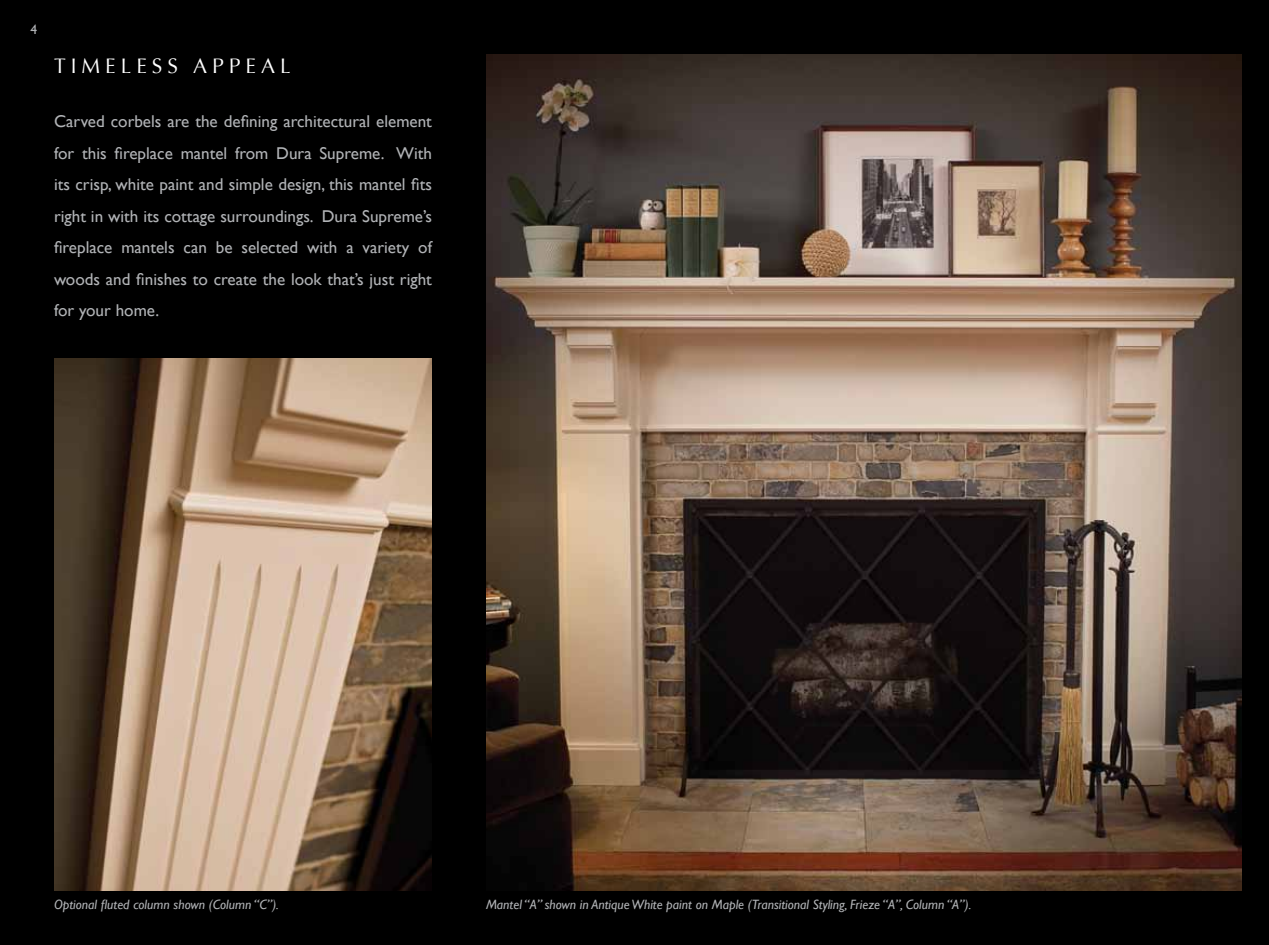
<style>
.page{position:relative;width:1269px;height:945px;background:#000}
.page>*{position:absolute;margin:0;border:0;box-sizing:border-box;transform-origin:0 0}
.t1{font:21px "Optima";letter-spacing:.24em;color:#fff}
.t2{font:17.1px/31.5px "Gill Sans";color:#b1b3b6;text-align:justify}
.t3{font:italic 13.5px "Gill Sans";color:#b1b3b6}
.t4{font:13.5px "Gill Sans";color:#b1b3b6}
</style>
<div class="page">
<img style="left:486px;top:54px;width:756px;height:837px">
<img style="left:54px;top:358px;width:378px;height:533px">
<p class="t4" style="left:30px;top:22px;width:8px">4</p>
<p class="t1" style="left:54px;top:54px;width:238px">TIMELESS APPEAL</p>
<p class="t2" style="left:54px;top:106px;width:380px">Carved corbels are the defining architectural element for this fireplace mantel from Dura Supreme. With its crisp, white paint and simple design, this mantel fits right in with its cottage surroundings. Dura Supreme’s fireplace mantels can be selected with a variety of woods and finishes to create the look that’s just right for your home.</p>
<p class="t3" style="left:54px;top:897px;width:226px">Optional fluted column shown (Column “C”).</p>
<p class="t3" style="left:486px;top:897px;width:487px">Mantel “A” shown in Antique White paint on Maple (Transitional Styling, Frieze “A”, Column “A”).</p>
</div>
